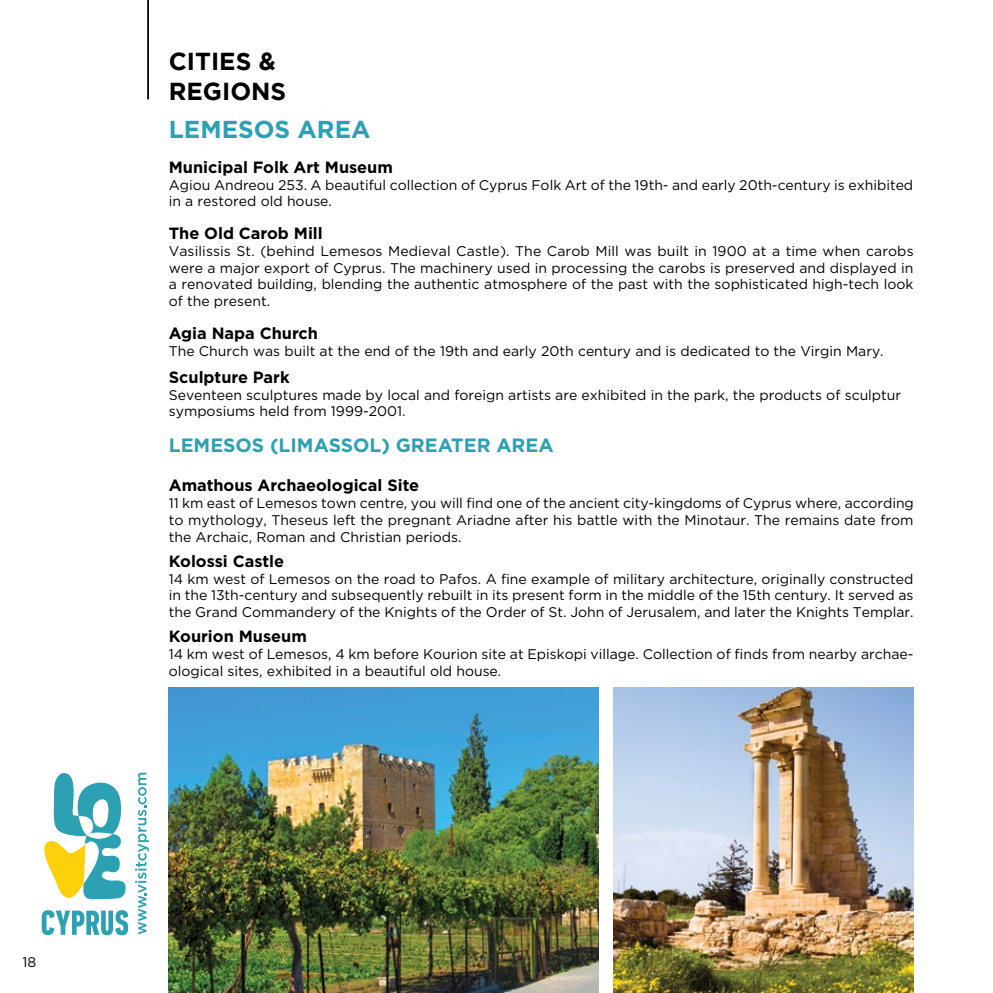
<style>
.page{position:relative;width:993px;height:993px;background:#fff}
.page>*{position:absolute;margin:0;border:0;box-sizing:border-box;transform-origin:0 0}
.t1{font:700 24.5px/29.4px "Gotham";color:#000}
.t2{font:700 24.5px "Gotham";color:#2ca1b3}
.t3{font:700 19.25px "Gotham";color:#2ca1b3}
.t4{font:700 16.28px "Gotham";color:#000}
.t5{font:14px/16.8px "Gotham";color:#000}
</style>
<div class="page">
<svg style="left:44px;top:773px;width:82px;height:126px"></svg>
<svg style="left:42px;top:910px;width:86px;height:24px"></svg>
<svg style="left:135px;top:772px;width:14px;height:162px"></svg>
<img style="left:169px;top:687px;width:429px;height:305px">
<img style="left:613px;top:687px;width:300px;height:305px">
<hr style="left:147px;top:0;width:2px;height:99px;background:#000">
<p class="t5" style="left:22px;top:952px;width:15px">18</p>
<h1 class="t1" style="left:169px;top:46px;width:119px">CITIES &amp;<br>REGIONS</h1>
<h1 class="t2" style="left:169px;top:113px;width:203px">LEMESOS AREA</h1>
<p class="t4" style="left:169px;top:156px;width:225px">Municipal Folk Art Museum</p>
<p class="t5" style="left:169px;top:176px;width:745px">Agiou Andreou 253. A beautiful collection of Cyprus Folk Art of the 19th- and early 20th-century is exhibited in a restored old house.</p>
<p class="t4" style="left:169px;top:222px;width:155px">The Old Carob Mill</p>
<p class="t5" style="left:169px;top:242px;width:746px;text-align:justify">Vasilissis St. (behind Lemesos Medieval Castle). The Carob Mill was built in 1900 at a time when carobs were a major export of Cyprus. The machinery used in processing the carobs is preserved and displayed in a renovated building, blending the authentic atmosphere of the past with the sophisticated high-tech look of the present.</p>
<p class="t4" style="left:169px;top:322px;width:151px">Agia Napa Church</p>
<p class="t5" style="left:169px;top:342px;width:716px">The Church was built at the end of the 19th and early 20th century and is dedicated to the Virgin Mary.</p>
<p class="t4" style="left:169px;top:366px;width:122px">Sculpture Park</p>
<p class="t5" style="left:169px;top:386px;width:733px">Seventeen sculptures made by local and foreign artists are exhibited in the park, the products of sculptur symposiums held from 1999-2001.</p>
<h2 class="t3" style="left:169px;top:432px;width:386px">LEMESOS (LIMASSOL) GREATER AREA</h2>
<p class="t4" style="left:169px;top:474px;width:252px">Amathous Archaeological Site</p>
<p class="t5" style="left:169px;top:494px;width:746px;text-align:justify">11 km east of Lemesos town centre, you will find one of the ancient city-kingdoms of Cyprus where, according to mythology, Theseus left the pregnant Ariadne after his battle with the Minotaur. The remains date from the Archaic, Roman and Christian periods.</p>
<p class="t4" style="left:169px;top:550px;width:117px">Kolossi Castle</p>
<p class="t5" style="left:169px;top:569px;width:746px;text-align:justify">14 km west of Lemesos on the road to Pafos. A fine example of military architecture, originally constructed in the 13th-century and subsequently rebuilt in its present form in the middle of the 15th century. It served as the Grand Commandery of the Knights of the Order of St. John of Jerusalem, and later the Knights Templar.</p>
<p class="t4" style="left:169px;top:625px;width:139px">Kourion Museum</p>
<p class="t5" style="left:169px;top:645px;width:746px">14 km west of Lemesos, 4 km before Kourion site at Episkopi village. Collection of finds from nearby archae&shy;ological sites, exhibited in a beautiful old house.</p>
</div>
